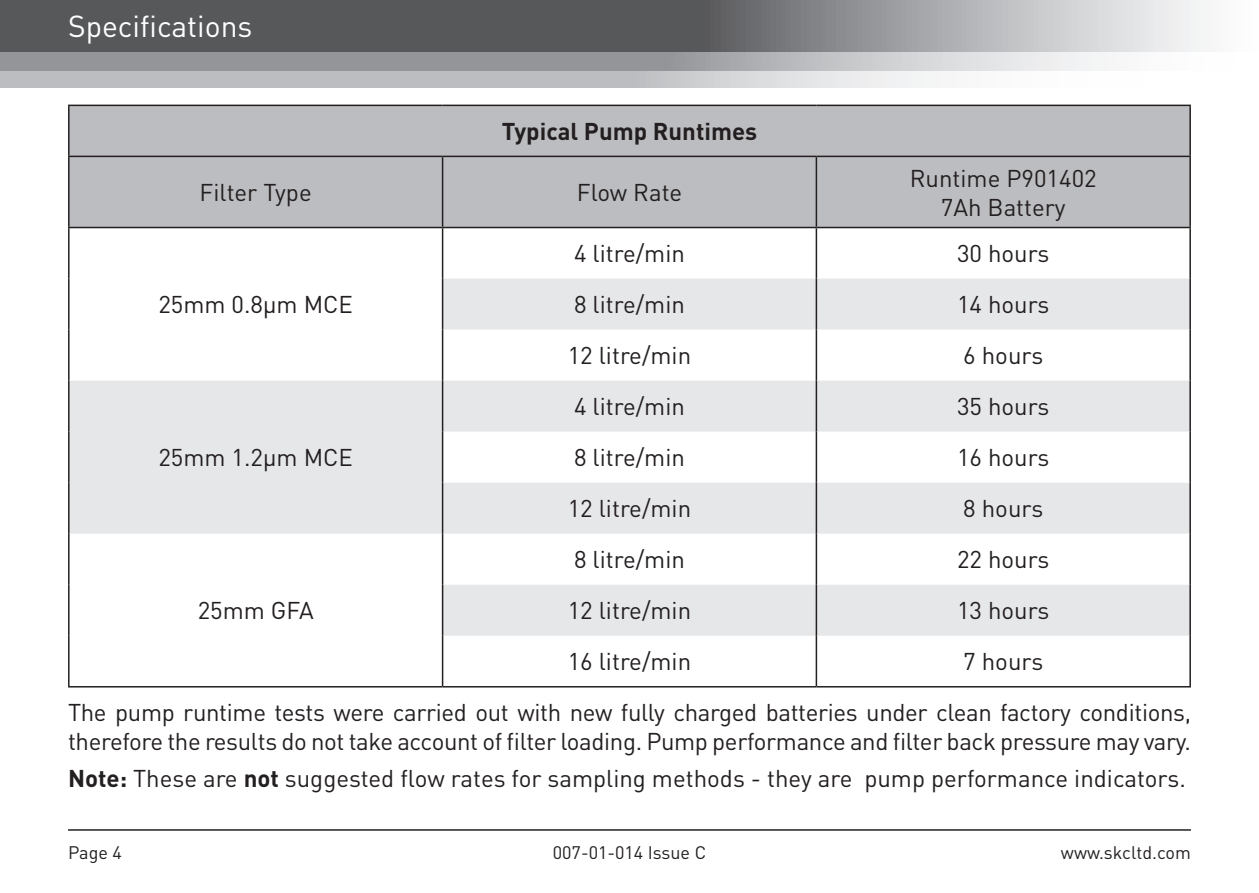
<style>
.page{position:relative;width:1259px;height:893px;background:#fff}
.page>*{position:absolute;margin:0;border:0;box-sizing:border-box;transform-origin:0 0}
.t1{font:30px "DIN Pro";color:#fff}
.Plain_Body_Text{font:24px/28.8px "DIN Pro";letter-spacing:-.01em;color:#231f20}
.Plain_Body_Text-2{font:700 24px "DIN Pro";color:#231f20}
.t2{font:18px "DIN Pro";color:#231f20}
.s1{font-weight:700}
</style>
<div class="page">
<svg style="left:0;top:71px;width:932px;height:17px;background:#c6c7ca"></svg>
<svg style="left:0;top:51px;width:1204px;height:20px;background:#adaeb1"></svg>
<svg style="left:0;top:0;width:1204px;height:51px;background:#7a7b7d"></svg>
<hr style="left:68px;top:829px;width:1123px;height:2px;background:#231f20">
<div style="left:70px;top:106px;width:1119px;height:121px;background:#bcbdc0"></div>
<svg style="left:70px;top:279px;width:1119px;height:357px;fill:#e6e7e9"></svg>
<hr style="left:1189px;top:106px;width:2px;height:50px;background:#231f20">
<hr style="left:68px;top:156px;width:374px;height:1px;background:#231f20">
<hr style="left:442px;top:156px;width:374px;height:1px;background:#231f20">
<hr style="left:442px;top:157px;width:1px;height:70px;background:#231f20">
<hr style="left:816px;top:156px;width:375px;height:1px;background:#231f20">
<hr style="left:815px;top:157px;width:2px;height:70px;background:#231f20">
<hr style="left:1189px;top:157px;width:2px;height:70px;background:#231f20">
<hr style="left:68px;top:228px;width:2px;height:51px;background:#231f20">
<hr style="left:442px;top:228px;width:1px;height:51px;background:#231f20">
<hr style="left:815px;top:228px;width:2px;height:51px;background:#231f20">
<hr style="left:1189px;top:228px;width:2px;height:51px;background:#231f20">
<hr style="left:68px;top:279px;width:2px;height:51px;background:#231f20">
<hr style="left:442px;top:279px;width:1px;height:51px;background:#231f20">
<hr style="left:815px;top:279px;width:2px;height:51px;background:#231f20">
<hr style="left:1189px;top:279px;width:2px;height:51px;background:#231f20">
<hr style="left:68px;top:330px;width:2px;height:51px;background:#231f20">
<hr style="left:442px;top:330px;width:1px;height:51px;background:#231f20">
<hr style="left:815px;top:330px;width:2px;height:51px;background:#231f20">
<hr style="left:1189px;top:330px;width:2px;height:51px;background:#231f20">
<hr style="left:68px;top:381px;width:2px;height:51px;background:#231f20">
<hr style="left:442px;top:381px;width:1px;height:51px;background:#231f20">
<hr style="left:815px;top:381px;width:2px;height:51px;background:#231f20">
<hr style="left:1189px;top:381px;width:2px;height:51px;background:#231f20">
<hr style="left:68px;top:432px;width:2px;height:51px;background:#231f20">
<hr style="left:442px;top:432px;width:1px;height:51px;background:#231f20">
<hr style="left:815px;top:432px;width:2px;height:51px;background:#231f20">
<hr style="left:1189px;top:432px;width:2px;height:51px;background:#231f20">
<hr style="left:68px;top:483px;width:2px;height:51px;background:#231f20">
<hr style="left:442px;top:483px;width:1px;height:51px;background:#231f20">
<hr style="left:815px;top:483px;width:2px;height:51px;background:#231f20">
<hr style="left:1189px;top:483px;width:2px;height:51px;background:#231f20">
<hr style="left:68px;top:534px;width:2px;height:51px;background:#231f20">
<hr style="left:442px;top:534px;width:1px;height:51px;background:#231f20">
<hr style="left:815px;top:534px;width:2px;height:51px;background:#231f20">
<hr style="left:1189px;top:534px;width:2px;height:51px;background:#231f20">
<hr style="left:68px;top:585px;width:2px;height:51px;background:#231f20">
<hr style="left:442px;top:585px;width:1px;height:51px;background:#231f20">
<hr style="left:815px;top:585px;width:2px;height:51px;background:#231f20">
<hr style="left:1189px;top:585px;width:2px;height:51px;background:#231f20">
<hr style="left:68px;top:636px;width:2px;height:50px;background:#231f20">
<hr style="left:442px;top:636px;width:1px;height:50px;background:#231f20">
<hr style="left:815px;top:636px;width:2px;height:50px;background:#231f20">
<hr style="left:1189px;top:636px;width:2px;height:50px;background:#231f20">
<hr style="left:68px;top:686px;width:374px;height:1px;background:#231f20">
<hr style="left:442px;top:686px;width:374px;height:1px;background:#231f20">
<hr style="left:816px;top:686px;width:375px;height:1px;background:#231f20">
<hr style="left:68px;top:105px;width:374px;height:1px;background:#231f20">
<hr style="left:68px;top:106px;width:2px;height:50px;background:#231f20">
<hr style="left:442px;top:105px;width:374px;height:1px;background:#231f20">
<hr style="left:816px;top:105px;width:375px;height:1px;background:#231f20">
<hr style="left:68px;top:157px;width:2px;height:70px;background:#231f20">
<hr style="left:68px;top:227px;width:374px;height:1px;background:#231f20">
<hr style="left:442px;top:227px;width:374px;height:1px;background:#231f20">
<hr style="left:816px;top:227px;width:375px;height:1px;background:#231f20">
<p class="t1" style="left:68px;top:6px;width:186px">Specifications</p>
<p class="Plain_Body_Text-2" style="left:502px;top:115px;width:257px">Typical Pump Runtimes</p>
<p class="Plain_Body_Text" style="left:200px;top:177px;width:114px">Filter Type</p>
<p class="Plain_Body_Text" style="left:577px;top:177px;width:107px">Flow Rate</p>
<p class="Plain_Body_Text" style="left:910px;top:163px;width:188px">Runtime P901402</p>
<p class="Plain_Body_Text" style="left:941px;top:191px;width:126px">7Ah Battery</p>
<p class="Plain_Body_Text" style="left:158px;top:289px;width:196px">25mm 0.8µm MCE</p>
<p class="Plain_Body_Text" style="left:158px;top:442px;width:196px">25mm 1.2µm MCE</p>
<p class="Plain_Body_Text" style="left:574px;top:238px;width:112px">4 litre/min</p>
<p class="Plain_Body_Text" style="left:957px;top:238px;width:94px">30 hours</p>
<p class="Plain_Body_Text" style="left:574px;top:289px;width:112px">8 litre/min</p>
<p class="Plain_Body_Text" style="left:957px;top:289px;width:94px">14 hours</p>
<p class="Plain_Body_Text" style="left:568px;top:340px;width:125px">12 litre/min</p>
<p class="Plain_Body_Text" style="left:963px;top:340px;width:81px">6 hours</p>
<p class="Plain_Body_Text" style="left:574px;top:391px;width:112px">4 litre/min</p>
<p class="Plain_Body_Text" style="left:957px;top:391px;width:94px">35 hours</p>
<p class="Plain_Body_Text" style="left:574px;top:442px;width:112px">8 litre/min</p>
<p class="Plain_Body_Text" style="left:957px;top:442px;width:94px">16 hours</p>
<p class="Plain_Body_Text" style="left:568px;top:493px;width:125px">12 litre/min</p>
<p class="Plain_Body_Text" style="left:963px;top:493px;width:81px">8 hours</p>
<p class="Plain_Body_Text" style="left:574px;top:544px;width:112px">8 litre/min</p>
<p class="Plain_Body_Text" style="left:957px;top:544px;width:94px">22 hours</p>
<p class="Plain_Body_Text" style="left:568px;top:595px;width:125px">12 litre/min</p>
<p class="Plain_Body_Text" style="left:957px;top:595px;width:94px">13 hours</p>
<p class="Plain_Body_Text" style="left:568px;top:646px;width:125px">16 litre/min</p>
<p class="Plain_Body_Text" style="left:963px;top:646px;width:81px">7 hours</p>
<p class="Plain_Body_Text" style="left:68px;top:697px;width:1124px">The pump runtime tests were carried out with new fully charged batteries under clean factory conditions, therefore the results do not take account of filter loading. Pump performance and filter back pressure may vary.</p>
<p class="Plain_Body_Text" style="left:68px;top:763px;width:1119px"><span class="s1">Note:</span> These are <span class="s1">not</span> suggested flow rates for sampling methods - they are pump performance indicators.</p>
<p class="Plain_Body_Text" style="left:198px;top:595px;width:117px">25mm GFA</p>
<p class="t2" style="left:68px;top:840px;width:55px">Page 4</p>
<p class="t2" style="left:553px;top:840px;width:155px">007-01-014 Issue C</p>
<p class="t2" style="left:1061px;top:840px;width:131px">www.skcltd.com</p>
</div>
